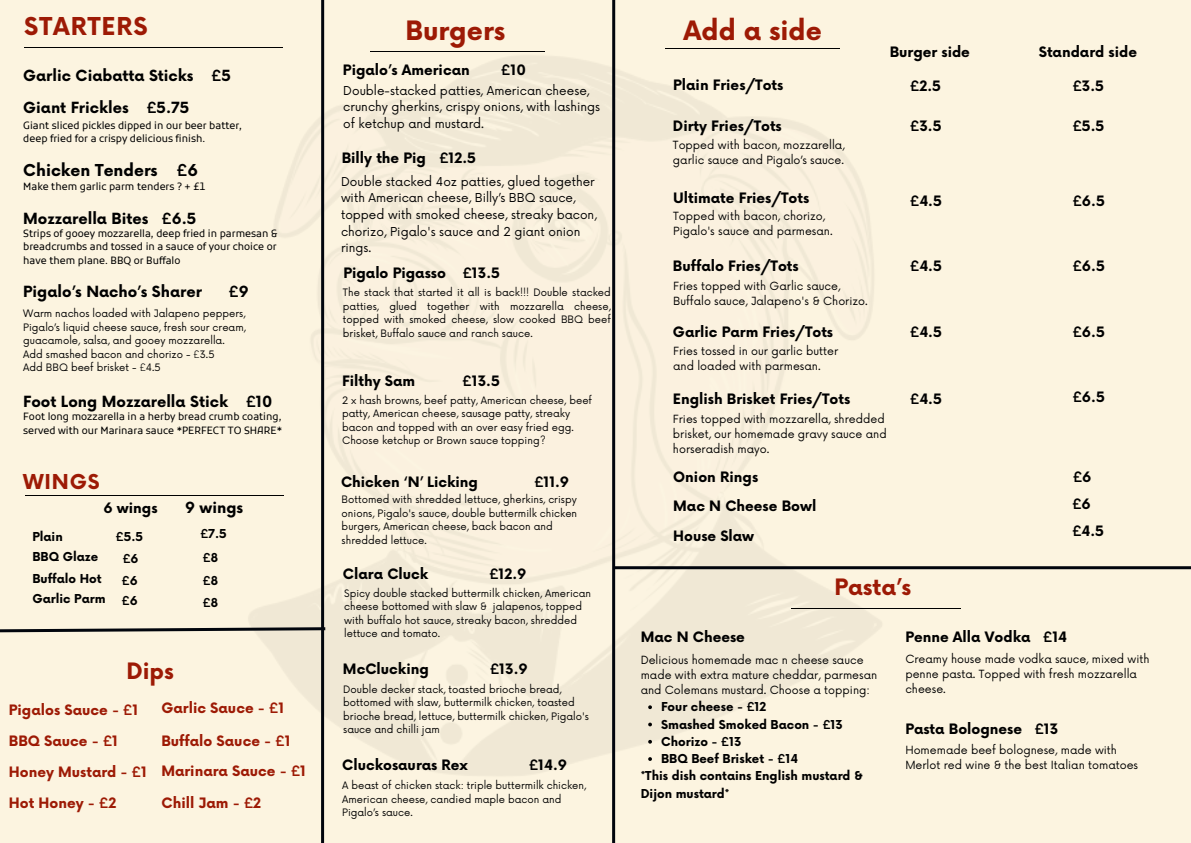
<style>
.page{position:relative;width:1191px;height:843px;background:#fff}
.page>*{position:absolute;margin:0;border:0;box-sizing:border-box;transform-origin:0 0}
.t1{font:700 26px "Now";color:#9d1a05}
.t2{font:700 24px "Now";letter-spacing:.04em;color:#9d1a05}
.t3{font:700 22px "Now";color:#9d1a05}
.t4{font:700 20px "Now";letter-spacing:.04em;color:#9d1a05}
.t5{font:700 16px "Now";color:#000}
.t6{font:700 15px "Now";color:#000}
.t7{font:700 14px "Now";color:#000}
.t8{font:700 14px "Now";color:#9d1a05}
.t9{font:12px/16.5px "Now";color:#000}
.t10{font:700 12px/17.2px "Now";color:#000}
.t11{font:11px/15px "Now";color:#000}
.t12{font:10px/13.5px "Now";color:#000}
.t13{font:10px/13.5px "Kufam";color:#000}
</style>
<div class="page">
<div style="left:0;top:0;width:1190px;height:842px;background:#fcf4e0"></div>
<img style="left:197px;top:22px;width:763px;height:788px">
<svg style="left:0;top:625px;width:328px;height:8px"></svg>
<hr style="left:25px;top:494px;width:259px;height:1px;background:#000">
<hr style="left:321px;top:0;width:3px;height:842px;background:#01050d">
<hr style="left:24px;top:48px;width:259px;height:1px;background:#000">
<hr style="left:791px;top:607px;width:169px;height:1px;background:#000">
<hr style="left:370px;top:51px;width:174px;height:1px;background:#000">
<hr style="left:665px;top:48px;width:174px;height:1px;background:#000">
<hr style="left:612px;top:0;width:3px;height:842px;background:#01050d">
<hr style="left:613px;top:566px;width:577px;height:3px;background:#01050d">
<svg style="left:648px;top:705px;width:4px;height:3px"></svg>
<svg style="left:648px;top:722px;width:4px;height:4px"></svg>
<svg style="left:648px;top:739px;width:4px;height:4px"></svg>
<svg style="left:648px;top:756px;width:4px;height:4px"></svg>
<p class="t2" style="left:24px;top:13px;width:125px">STARTERS</p>
<p class="t1" style="left:405px;top:17px;width:101px">Burgers</p>
<h6 class="t6" style="left:23px;top:67px;width:209px">Garlic Ciabatta Sticks £5</h6>
<p class="t6" style="left:23px;top:99px;width:167px">Giant Frickles £5.75</p>
<p class="t13" style="left:23px;top:119px;width:220px">Giant sliced pickles dipped in our beer batter, deep fried for a crispy delicious finish.</p>
<p class="t5" style="left:23px;top:162px;width:176px">Chicken Tenders £6</p>
<p class="t13" style="left:23px;top:181px;width:184px">Make them garlic parm tenders ? + £1</p>
<h6 class="t6" style="left:23px;top:210px;width:174px">Mozzarella Bites £6.5</h6>
<p class="t13" style="left:23px;top:228px;width:256px;text-align:justify">Strips of gooey mozzarella, deep fried in parmesan &amp; breadcrumbs and tossed in a sauce of your choice or have them plane. BBQ or Buffalo</p>
<h6 class="t6" style="left:23px;top:284px;width:180px">Pigalo’s Nacho’s Sharer</h6>
<h6 class="t6" style="left:229px;top:284px;width:21px">£9</h6>
<p class="t12" style="left:23px;top:307px;width:224px">Warm nachos loaded with Jalapeno peppers,</p>
<h6 class="t12" style="left:23px;top:321px;width:224px">Pigalo’s liquid cheese sauce, fresh sour cream,</h6>
<h6 class="t12" style="left:23px;top:334px;width:203px">guacamole, salsa, and gooey mozzarella.</h6>
<p class="t12" style="left:23px;top:348px;width:193px">Add smashed bacon and chorizo - £3.5</p>
<h6 class="t12" style="left:23px;top:361px;width:139px">Add BBQ beef brisket - £4.5</h6>
<h6 class="t6" style="left:23px;top:393px;width:251px">Foot Long Mozzarella Stick £10</h6>
<p class="t13" style="left:23px;top:411px;width:260px">Foot long mozzarella in a herby bread crumb coating, served with our Marinara sauce *PERFECT TO SHARE*</p>
<p class="t4" style="left:23px;top:471px;width:78px">WINGS</p>
<p class="t7" style="left:103px;top:500px;width:56px">6 wings</p>
<h1 class="t6" style="left:185px;top:499px;width:60px">9 wings</h1>
<p class="t10" style="left:32px;top:528px;width:32px">Plain</p>
<p class="t10" style="left:32px;top:549px;width:67px">BBQ Glaze</p>
<p class="t10" style="left:32px;top:570px;width:71px">Buffalo Hot</p>
<h2 class="t10" style="left:32px;top:591px;width:75px">Garlic Parm</h2>
<p class="t10" style="left:116px;top:528px;width:29px">£5.5</p>
<h6 class="t10" style="left:123px;top:551px;width:17px">£6</h6>
<h6 class="t10" style="left:122px;top:572px;width:17px">£6</h6>
<h6 class="t10" style="left:122px;top:592px;width:17px">£6</h6>
<h6 class="t10" style="left:200px;top:526px;width:28px">£7.5</h6>
<p class="t10" style="left:203px;top:550px;width:17px">£8</p>
<h6 class="t10" style="left:203px;top:572px;width:17px">£8</h6>
<h6 class="t10" style="left:203px;top:595px;width:17px">£8</h6>
<p class="t7" style="left:343px;top:63px;width:128px">Pigalo’s American</p>
<p class="t9" style="left:343px;top:83px;width:258px">Double-stacked patties, American cheese, crunchy gherkins, crispy onions, with lashings of ketchup and mustard.</p>
<h5 class="t7" style="left:501px;top:63px;width:26px">£10</h5>
<p class="t7" style="left:342px;top:151px;width:86px">Billy the Pig</p>
<h5 class="t7" style="left:439px;top:151px;width:38px">£12.5</h5>
<p class="t9" style="left:341px;top:174px;width:257px">Double stacked 4oz patties, glued together with American cheese, Billy’s BBQ sauce, topped with smoked cheese, streaky bacon, chorizo, Pigalo's sauce and 2 giant onion rings.</p>
<h5 class="t7" style="left:343px;top:265px;width:104px">Pigalo Pigasso</h5>
<p class="t7" style="left:462px;top:265px;width:39px">£13.5</p>
<h5 class="t12" style="left:343px;top:286px;width:269px;text-align:justify">The stack that started it all is back!!! Double stacked patties, glued together with mozzarella cheese, topped with smoked cheese, slow cooked BBQ beef brisket, Buffalo sauce and ranch sauce.</h5>
<p class="t7" style="left:342px;top:373px;width:75px">Filthy Sam</p>
<p class="t7" style="left:462px;top:373px;width:39px">£13.5</p>
<h5 class="t12" style="left:342px;top:393px;width:251px">2 x hash browns, beef patty, American cheese, beef patty, American cheese, sausage patty, streaky bacon and topped with an over easy fried egg.<br>Choose ketchup or Brown sauce topping?</h5>
<p class="t7" style="left:341px;top:473px;width:138px">Chicken ‘N’ Licking</p>
<p class="t7" style="left:534px;top:474px;width:36px">£11.9</p>
<p class="t12" style="left:341px;top:493px;width:237px">Bottomed with shredded lettuce, gherkins, crispy onions, Pigalo's sauce, double buttermilk chicken burgers, American cheese, back bacon and shredded lettuce.</p>
<h6 class="t7" style="left:343px;top:566px;width:87px">Clara Cluck</h6>
<p class="t7" style="left:489px;top:566px;width:39px">£12.9</p>
<p class="t12" style="left:344px;top:586px;width:248px">Spicy double stacked buttermilk chicken, American cheese bottomed with slaw &amp; jalapenos, topped with buffalo hot sauce, streaky bacon, shredded lettuce and tomato.</p>
<p class="t3" style="left:126px;top:659px;width:49px">Dips</p>
<p class="t7" style="left:343px;top:661px;width:87px">McClucking</p>
<p class="t7" style="left:490px;top:660px;width:39px">£13.9</p>
<h4 class="t8" style="left:9px;top:701px;width:131px">Pigalos Sauce - £1</h4>
<p class="t8" style="left:161px;top:700px;width:124px">Garlic Sauce - £1</p>
<h6 class="t8" style="left:9px;top:732px;width:111px">BBQ Sauce - £1</h6>
<p class="t8" style="left:161px;top:733px;width:131px">Buffalo Sauce - £1</p>
<p class="t12" style="left:343px;top:682px;width:247px">Double decker stack, toasted brioche bread, bottomed with slaw, buttermilk chicken, toasted brioche bread, lettuce, buttermilk chicken, Pigalo's sauce and chilli jam</p>
<h6 class="t8" style="left:9px;top:763px;width:140px">Honey Mustard - £1</h6>
<h6 class="t8" style="left:161px;top:763px;width:146px">Marinara Sauce - £1</h6>
<h6 class="t8" style="left:161px;top:794px;width:101px">Chill Jam - £2</h6>
<h4 class="t8" style="left:9px;top:794px;width:109px">Hot Honey - £2</h4>
<p class="t7" style="left:342px;top:757px;width:127px">Cluckosauras Rex</p>
<p class="t7" style="left:529px;top:757px;width:40px">£14.9</p>
<p class="t12" style="left:342px;top:779px;width:245px">A beast of chicken stack: triple buttermilk chicken,<br>American cheese, candied maple bacon and<br>Pigalo’s sauce.</p>
<p class="t1" style="left:683px;top:17px;width:140px">Add a side</p>
<h6 class="t7" style="left:673px;top:77px;width:112px">Plain Fries/Tots</h6>
<h6 class="t7" style="left:673px;top:119px;width:110px">Dirty Fries/Tots</h6>
<h6 class="t11" style="left:673px;top:138px;width:173px">Topped with bacon, mozzarella, garlic sauce and Pigalo’s sauce.</h6>
<h6 class="t7" style="left:673px;top:190px;width:137px">Ultimate Fries/Tots</h6>
<h6 class="t11" style="left:673px;top:209px;width:153px">Topped with bacon, chorizo,</h6>
<h6 class="t11" style="left:673px;top:224px;width:161px">Pigalo's sauce and parmesan.</h6>
<h6 class="t7" style="left:673px;top:258px;width:127px">Buffalo Fries/Tots</h6>
<p class="t11" style="left:673px;top:279px;width:196px">Fries topped with Garlic sauce,<br>Buffalo sauce, Jalapeno's &amp; Chorizo.</p>
<p class="t7" style="left:673px;top:324px;width:162px">Garlic Parm Fries/Tots</p>
<h6 class="t11" style="left:673px;top:343px;width:166px">Fries tossed in our garlic butter and loaded with parmesan.</h6>
<h6 class="t7" style="left:889px;top:44px;width:82px">Burger side</h6>
<p class="t7" style="left:910px;top:78px;width:32px">£2.5</p>
<h6 class="t7" style="left:910px;top:119px;width:33px">£3.5</h6>
<h6 class="t7" style="left:910px;top:193px;width:33px">£4.5</h6>
<h6 class="t7" style="left:910px;top:258px;width:33px">£4.5</h6>
<h6 class="t7" style="left:910px;top:324px;width:33px">£4.5</h6>
<h6 class="t7" style="left:673px;top:391px;width:179px">English Brisket Fries/Tots</h6>
<h6 class="t11" style="left:673px;top:411px;width:215px">Fries topped with mozzarella, shredded brisket, our homemade gravy sauce and horseradish mayo.</h6>
<h6 class="t7" style="left:910px;top:391px;width:33px">£4.5</h6>
<h6 class="t7" style="left:1038px;top:44px;width:100px">Standard side</h6>
<h6 class="t7" style="left:1072px;top:78px;width:33px">£3.5</h6>
<p class="t7" style="left:1072px;top:119px;width:33px">£5.5</p>
<h6 class="t7" style="left:1072px;top:193px;width:34px">£6.5</h6>
<h6 class="t7" style="left:1072px;top:258px;width:34px">£6.5</h6>
<p class="t7" style="left:1072px;top:324px;width:34px">£6.5</p>
<h6 class="t7" style="left:1072px;top:389px;width:34px">£6.5</h6>
<h6 class="t7" style="left:673px;top:469px;width:86px">Onion Rings</h6>
<p class="t7" style="left:1072px;top:469px;width:20px">£6</p>
<h6 class="t7" style="left:1072px;top:496px;width:20px">£6</h6>
<h6 class="t7" style="left:1072px;top:523px;width:33px">£4.5</h6>
<h6 class="t7" style="left:673px;top:498px;width:145px">Mac N Cheese Bowl</h6>
<h6 class="t7" style="left:673px;top:528px;width:82px">House Slaw</h6>
<h6 class="t3" style="left:834px;top:574px;width:78px">Pasta’s</h6>
<h5 class="t7" style="left:640px;top:629px;width:106px">Mac N Cheese</h5>
<p class="t11" style="left:640px;top:653px;width:238px">Delicious homemade mac n cheese sauce made with extra mature cheddar, parmesan and Colemans mustard. Choose a topping:</p>
<h3 class="t10" style="left:661px;top:699px;width:107px">Four cheese - £12</h3>
<p class="t10" style="left:661px;top:716px;width:183px">Smashed Smoked Bacon - £13</p>
<h6 class="t10" style="left:661px;top:733px;width:82px">Chorizo - £13</h6>
<h5 class="t10" style="left:661px;top:750px;width:138px">BBQ Beef Brisket - £14</h5>
<p class="t10" style="left:640px;top:768px;width:224px">*This dish contains English mustard &amp;<br>Dijon mustard*</p>
<p class="t7" style="left:905px;top:629px;width:163px">Penne Alla Vodka £14</p>
<p class="t11" style="left:905px;top:652px;width:246px">Creamy house made vodka sauce, mixed with penne pasta. Topped with fresh mozzarella cheese.</p>
<p class="t7" style="left:905px;top:721px;width:154px">Pasta Bolognese £13</p>
<p class="t11" style="left:905px;top:742px;width:234px">Homemade beef bolognese, made with<br>Merlot red wine &amp; the best Italian tomatoes</p>
</div>
